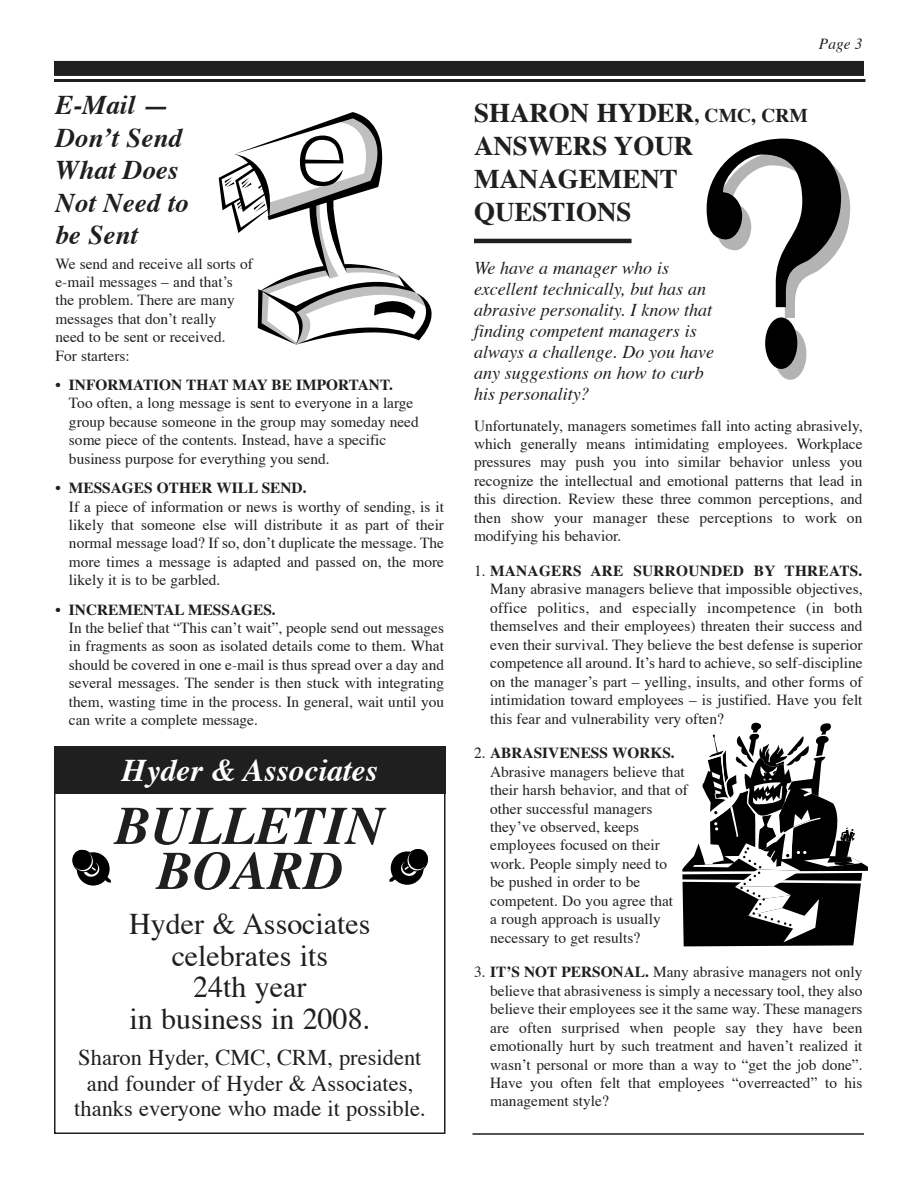
<style>
.page{position:relative;width:918px;height:1188px;background:#fff}
.page>*{position:absolute;margin:0;border:0;box-sizing:border-box;transform-origin:0 0}
.t1{font:italic 700 54px/45px "Times";color:#201f20;text-align:center}
.t2{font:italic 700 31.5px "Times";color:#fff}
.t3{font:30px/31.5px "Times";color:#201f20;text-align:center}
.t4{font:700 27px/33px "Times";color:#201f20}
.t5{font:italic 700 27px/32.4px "Times";color:#201f20}
.t6{font:22.5px/25.5px "Times";color:#201f20;text-align:center}
.t7{font:italic 18px/21px "Times";color:#201f20}
.t8{font:15.3px/18.5px "Times";color:#201f20}
.t9{font:italic 15.3px "Times";color:#201f20}
.s1{font-weight:700}
.s2{font-size:19.5px}
</style>
<div class="page">
<hr style="left:474px;top:239px;width:158px;height:4px;background:#201f20">
<div style="left:774px;top:328px;width:32px;height:52px;background:#b3b3b3;border-radius:50%"></div>
<svg style="left:707px;top:139px;width:143px;height:179px"></svg>
<div style="left:765px;top:317px;width:32px;height:52px;background:#000;border-radius:50%"></div>
<hr style="left:54px;top:79px;width:812px;height:3px;background:#201f20">
<div style="left:54px;top:61px;width:810px;height:15px;background:#201f20"></div>
<hr style="left:472px;top:1133px;width:392px;height:2px;background:#201f20">
<svg style="left:219px;top:112px;width:213px;height:233px"></svg>
<svg style="left:682px;top:722px;width:186px;height:224px"></svg>
<div style="left:54px;top:746px;width:392px;height:48px;background:#201f20"></div>
<div style="left:54px;top:748px;width:392px;height:386px;border:2px solid #201f20"></div>
<svg style="left:77px;top:852px;width:33px;height:34px"></svg>
<svg style="left:72px;top:849px;width:39px;height:34px"></svg>
<svg style="left:391px;top:851px;width:33px;height:34px"></svg>
<svg style="left:389px;top:849px;width:39px;height:33px"></svg>
<h3 class="t5" style="left:56px;top:92px;width:135px">E-Mail ó<br>Donít Send<br>What Does<br>Not Need to be Sent</h3>
<p class="t8" style="left:56px;top:255px;width:199px">We send and receive all sorts of e-mail messages ñ and thatís the problem. There are many messages that donít really<br>need to be sent or received.<br>For starters:</p>
<p class="t8" style="left:69px;top:377px;width:351px;text-indent:-13px">ï <span class="s1">INFORMATION THAT MAY BE IMPORTANT.<br></span>Too often, a long message is sent to everyone in a large group because someone in the group may someday need some piece of the contents. Instead, have a specific business purpose for everything you send.</p>
<p class="t8" style="left:69px;top:480px;width:377px;text-indent:-13px">ï <span class="s1">MESSAGES OTHER WILL SEND.<br></span>If a piece of information or news is worthy of sending, is it likely that someone else will distribute it as part of their normal message load? If so, donít duplicate the message. The more times a message is adapted and passed on, the more likely it is to be garbled.</p>
<p class="t8" style="left:69px;top:602px;width:377px;text-indent:-13px">ï <span class="s1">INCREMENTAL MESSAGES.<br></span>In the belief that ìThis canít waitî, people send out messages in fragments as soon as isolated details come to them. What should be covered in one e-mail is thus spread over a day and several messages. The sender is then stuck with integrating them, wasting time in the process. In general, wait until you can write a complete message.</p>
<h2 class="t2" style="left:122px;top:757px;width:257px">Hyder &amp; Associates</h2>
<h1 class="t1" style="left:115px;top:808px;width:271px">BULLETIN<br>BOARD</h1>
<h3 class="t3" style="left:129px;top:911px;width:243px">Hyder &amp; Associates celebrates its<br>24th year<br>in business in 2008.</h3>
<h3 class="t6" style="left:74px;top:1047px;width:353px">Sharon Hyder, CMC, CRM, president and founder of Hyder &amp; Associates, thanks everyone who made it possible.</h3>
<p class="t9" style="left:819px;top:38px;width:45px">Page 3</p>
<h3 class="t4" style="left:474px;top:98px;width:335px">SHARON HYDER<span class="s2">, CMC, CRM<br></span>ANSWERS YOUR<br>MANAGEMENT<br>QUESTIONS</h3>
<p class="t7" style="left:474px;top:259px;width:242px">We have a manager who is excellent technically, but has an abrasive personality. I know that finding competent managers is always a challenge. Do you have any suggestions on how to curb his personality?</p>
<p class="t8" style="left:474px;top:418px;width:390px;text-align:justify">Unfortunately, managers sometimes fall into acting abrasively, which generally means intimidating employees. Workplace pressures may push you into similar behavior unless you recognize the intellectual and emotional patterns that lead in this direction. Review these three common perceptions, and then show your manager these perceptions to work on modifying his behavior.</p>
<p class="t8" style="left:490px;top:563px;width:374px;text-align:justify;text-indent:-16px">1. <span class="s1">MANAGERS ARE SURROUNDED BY THREATS.<br></span>Many abrasive managers believe that impossible objectives, office politics, and especially incompetence (in both themselves and their employees) threaten their success and even their survival. They believe the best defense is superior competence all around. Itís hard to achieve, so self-discipline on the managerís part ñ yelling, insults, and other forms of intimidation toward employees ñ is justified. Have you felt this fear and vulnerability very often?</p>
<p class="t8" style="left:490px;top:745px;width:199px;text-indent:-16px">2. <span class="s1">ABRASIVENESS WORKS.<br></span>Abrasive managers believe that their harsh behavior, and that of other successful managers theyíve observed, keeps employees focused on their work. People simply need to<br>be pushed in order to be competent. Do you agree that<br>a rough approach is usually necessary to get results?</p>
<p class="t8" style="left:490px;top:964px;width:374px;text-align:justify;text-indent:-16px">3. <span class="s1">ITíS NOT PERSONAL.</span> Many abrasive managers not only believe that abrasiveness is simply a necessary tool, they also believe their employees see it the same way. These managers are often surprised when people say they have been emotionally hurt by such treatment and havenít realized it wasnít personal or more than a way to ìget the job doneî.<br>Have you often felt that employees ìoverreactedî to his management style?</p>
</div>
